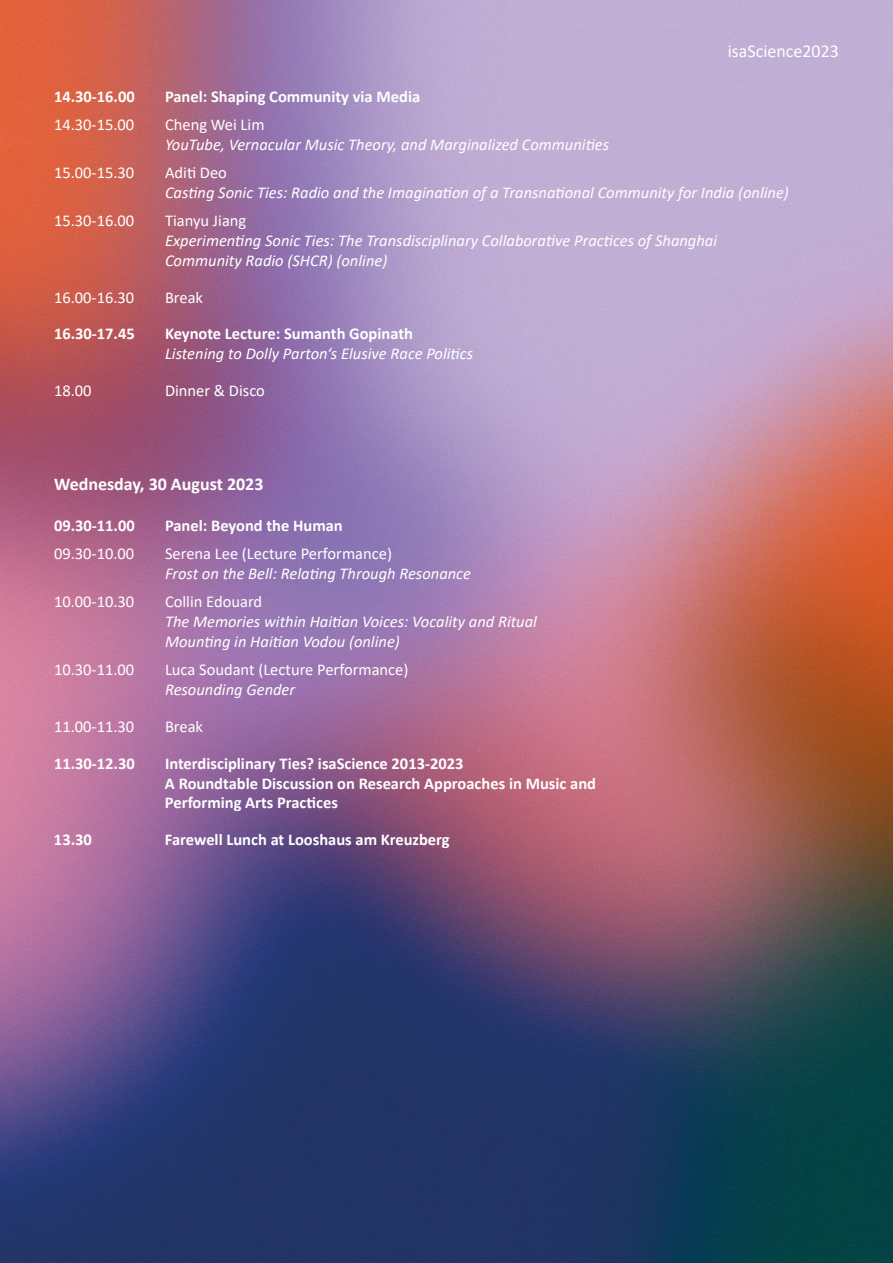
<style>
.page{position:relative;width:893px;height:1263px;background:#fff}
.page>*{position:absolute;margin:0;border:0;box-sizing:border-box;transform-origin:0 0}
.t1{font:700 18px "Calibri";color:#fff}
.t2{font:18px "Calibri";color:#fff}
.t3{font:italic 16.5px/19.8px "Calibri";color:#fff}
.t4{font:700 16.5px/19.8px "Calibri";color:#fff}
.t5{font:16.5px "Calibri";color:#fff}
</style>
<div class="page">
<img style="left:0;top:0;width:893px;height:1263px">
<p class="t2" style="left:728px;top:39px;width:113px">isaScience2023</p>
<p class="t4" style="left:54px;top:86px;width:82px">14.30-16.00</p>
<p class="t4" style="left:165px;top:86px;width:257px">Panel: Shaping Community via Media</p>
<p class="t5" style="left:54px;top:113px;width:82px">14.30-15.00</p>
<p class="t5" style="left:165px;top:113px;width:101px">Cheng Wei Lim</p>
<p class="t3" style="left:165px;top:134px;width:446px">YouTube, Vernacular Music Theory, and Marginalized Communities</p>
<p class="t5" style="left:54px;top:161px;width:82px">15.00-15.30</p>
<p class="t5" style="left:165px;top:161px;width:63px">Aditi Deo</p>
<p class="t3" style="left:165px;top:182px;width:625px">Casting Sonic Ties: Radio and the Imagination of a Transnational Community for India (online)</p>
<p class="t5" style="left:54px;top:209px;width:82px">15.30-16.00</p>
<p class="t5" style="left:165px;top:209px;width:83px">Tianyu Jiang</p>
<p class="t3" style="left:165px;top:230px;width:554px">Experimenting Sonic Ties: The Transdisciplinary Collaborative Practices of Shanghai<br>Community Radio (SHCR) (online)</p>
<p class="t5" style="left:54px;top:286px;width:82px">16.00-16.30</p>
<p class="t5" style="left:165px;top:286px;width:40px">Break</p>
<p class="t4" style="left:54px;top:324px;width:82px">16.30-17.45</p>
<p class="t4" style="left:165px;top:324px;width:249px">Keynote Lecture: Sumanth Gopinath</p>
<p class="t3" style="left:165px;top:343px;width:310px">Listening to Dolly Parton‘s Elusive Race Politics</p>
<p class="t5" style="left:54px;top:379px;width:39px">18.00</p>
<p class="t5" style="left:165px;top:379px;width:101px">Dinner &amp; Disco</p>
<p class="t1" style="left:54px;top:471px;width:211px">Wednesday, 30 August 2023</p>
<p class="t4" style="left:54px;top:515px;width:82px">09.30-11.00</p>
<p class="t4" style="left:165px;top:515px;width:179px">Panel: Beyond the Human</p>
<p class="t5" style="left:54px;top:542px;width:82px">09.30-10.00</p>
<p class="t5" style="left:165px;top:542px;width:228px">Serena Lee (Lecture Performance)</p>
<p class="t3" style="left:165px;top:563px;width:307px">Frost on the Bell: Relating Through Resonance</p>
<p class="t5" style="left:54px;top:590px;width:82px">10.00-10.30</p>
<p class="t5" style="left:165px;top:590px;width:99px">Collin Edouard</p>
<p class="t3" style="left:165px;top:611px;width:374px">The Memories within Haitian Voices: Vocality and Ritual<br>Mounting in Haitian Vodou (online)</p>
<p class="t5" style="left:54px;top:658px;width:82px">10.30-11.00</p>
<p class="t5" style="left:165px;top:658px;width:245px">Luca Soudant (Lecture Performance)</p>
<p class="t3" style="left:165px;top:679px;width:132px">Resounding Gender</p>
<p class="t5" style="left:54px;top:715px;width:82px">11.00-11.30</p>
<p class="t5" style="left:165px;top:715px;width:40px">Break</p>
<p class="t4" style="left:54px;top:753px;width:82px">11.30-12.30</p>
<p class="t4" style="left:165px;top:753px;width:433px">Interdisciplinary Ties? isaScience 2013-2023<br>A Roundtable Discussion on Research Approaches in Music and<br>Performing Arts Practices</p>
<p class="t4" style="left:54px;top:829px;width:39px">13.30</p>
<p class="t4" style="left:165px;top:829px;width:286px">Farewell Lunch at Looshaus am Kreuzberg</p>
</div>
